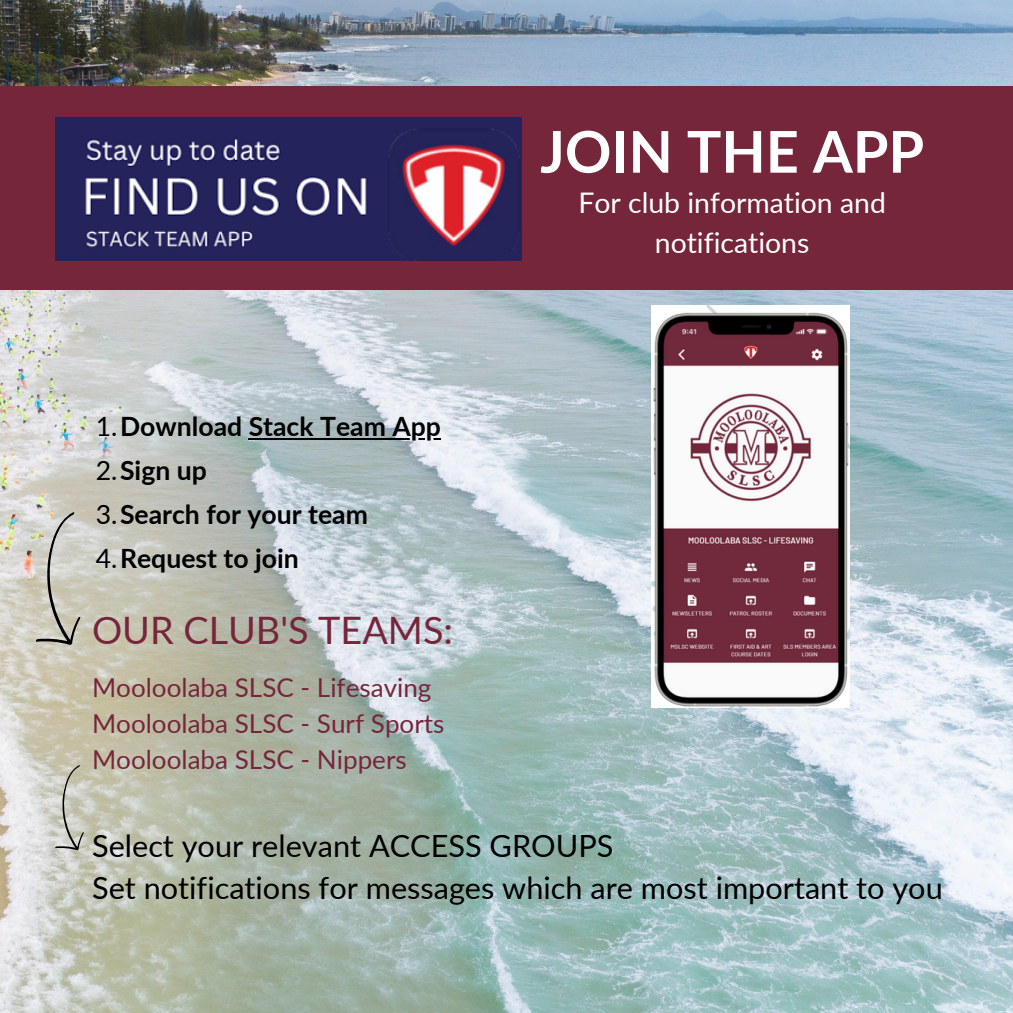
<style>
.page{position:relative;width:1013px;height:1013px;background:#fff}
.page>*{position:absolute;margin:0;border:0;box-sizing:border-box;transform-origin:0 0}
.t1{font:700 57.5px "Lato";color:#fff}
.t2{font:37.75px "Lato";color:#76263b}
.t3{font:30.62px/42.2px "Lato";color:#000}
.t4{font:28.38px/39.4px "Lato";color:#fff;text-align:center}
.t5{font:700 26.62px "Lato";color:#000}
.t6{font:26px "Lato";color:#76263b}
.s1{font-weight:400}
</style>
<div class="page">
<img style="left:0;top:0;width:1012px;height:1012px">
<img style="left:651px;top:305px;width:198px;height:402px">
<svg style="left:30px;top:508px;width:73px;height:142px;background:#c6c4b8"></svg>
<svg style="left:51px;top:762px;width:47px;height:91px;background:#c2c1b4"></svg>
<div style="left:0;top:87px;width:1012px;height:203px;background:#76263b"></div>
<img style="left:56px;top:118px;width:465px;height:142px">
<hr style="left:249px;top:437px;width:192px;height:2px;background:#000">
<p class="t1" style="left:540px;top:116px;width:385px">JOIN THE APP</p>
<p class="t5" style="left:96px;top:409px;width:347px"><span class="s1">1.</span>Download Stack Team App</p>
<h2 class="t5" style="left:96px;top:453px;width:113px"><span class="s1">2.</span>Sign up</h2>
<p class="t5" style="left:96px;top:497px;width:274px"><span class="s1">3.</span>Search for your team</p>
<p class="t5" style="left:96px;top:541px;width:205px"><span class="s1">4.</span>Request to join</p>
<h1 class="t2" style="left:92px;top:606px;width:362px">OUR CLUB'S TEAMS:</h1>
<h3 class="t6" style="left:92px;top:671px;width:341px">Mooloolaba SLSC - Lifesaving</h3>
<p class="t6" style="left:92px;top:707px;width:354px">Mooloolaba SLSC - Surf Sports</p>
<p class="t6" style="left:92px;top:743px;width:316px">Mooloolaba SLSC - Nippers</p>
<p class="t4" style="left:578px;top:182px;width:309px">For club information and notifications</p>
<p class="t3" style="left:92px;top:824px;width:852px">Select your relevant ACCESS GROUPS<br>Set notifications for messages which are most important to you</p>
</div>
